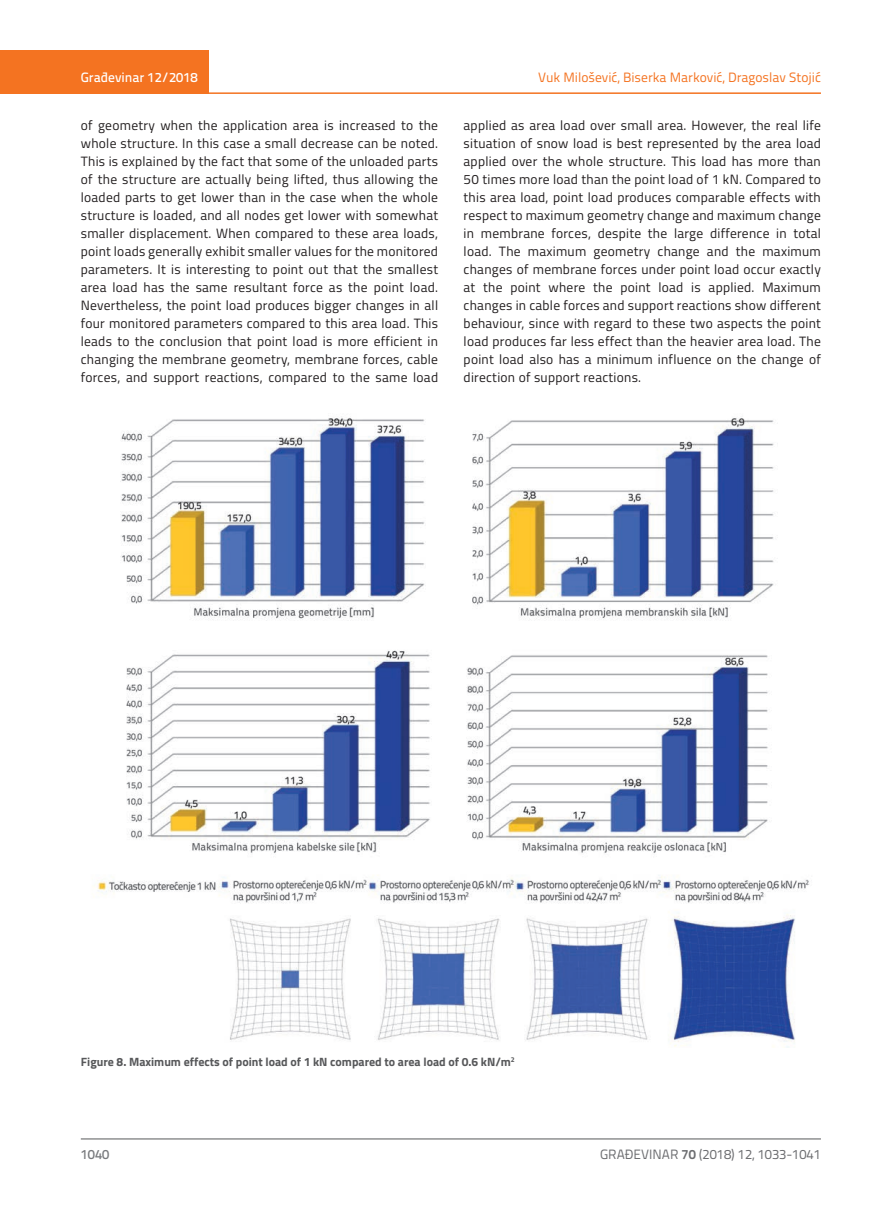
<style>
.page{position:relative;width:872px;height:1212px;background:#fff}
.page>*{position:absolute;margin:0;border:0;box-sizing:border-box;transform-origin:0 0}
.t1{font:13.5px/18px "Titillium";letter-spacing:.02em;color:#231f20;text-align:justify}
.t2{font:13.5px "Titillium Text 22 L";color:#f47321}
.t3{font:13.5px "Titillium Text 22 L";color:#6c6d70}
.t4{font:500 13.5px "Titillium Text 22 L";color:#fff}
.t5{font:500 13.5px "Titillium Text 22 L";color:#787a7d}
.t6{font:700 12px "Titillium";color:#57585a}
.s1{font-weight:700}
</style>
<div class="page">
<div style="left:0;top:50px;width:208px;height:44px;background:#f47321"></div>
<hr style="left:0;top:92px;width:821px;height:2px;background:#f47321">
<hr style="left:81px;top:1139px;width:740px;height:1px;background:#57585a">
<img style="left:98px;top:416px;width:711px;height:632px">
<p class="t4" style="left:81px;top:67px;width:118px">Građevinar 12/2018</p>
<p class="t2" style="left:538px;top:68px;width:284px">Vuk Milošević, Biserka Marković, Dragoslav Stojić</p>
<p class="t1" style="left:81px;top:115px;width:359px">of geometry when the application area is increased to the whole structure. In this case a small decrease can be noted.<br>This is explained by the fact that some of the unloaded parts of the structure are actually being lifted, thus allowing the loaded parts to get lower than in the case when the whole structure is loaded, and all nodes get lower with somewhat smaller displacement. When compared to these area loads, point loads generally exhibit smaller values for the monitored parameters. It is interesting to point out that the smallest area load has the same resultant force as the point load.<br>Nevertheless, the point load produces bigger changes in all four monitored parameters compared to this area load. This leads to the conclusion that point load is more efficient in changing the membrane geometry, membrane forces, cable forces, and support reactions, compared to the same load</p>
<p class="t1" style="left:463px;top:115px;width:359px">applied as area load over small area. However, the real life situation of snow load is best represented by the area load applied over the whole structure. This load has more than 50 times more load than the point load of 1 kN. Compared to this area load, point load produces comparable effects with respect to maximum geometry change and maximum change in membrane forces, despite the large difference in total load. The maximum geometry change and the maximum changes of membrane forces under point load occur exactly at the point where the point load is applied. Maximum changes in cable forces and support reactions show different behaviour, since with regard to these two aspects the point load produces far less effect than the heavier area load. The point load also has a minimum influence on the change of direction of support reactions.</p>
<p class="t6" style="left:81px;top:1053px;width:435px">Figure 8. Maximum effects of point load of 1 kN compared to area load of 0.6 kN/m<sup>2</sup></p>
<p class="t5" style="left:81px;top:1144px;width:30px">1040</p>
<p class="t3" style="left:600px;top:1144px;width:222px">GRAĐEVINAR <span class="s1">70</span> (2018) 12, 1033-1041</p>
</div>
